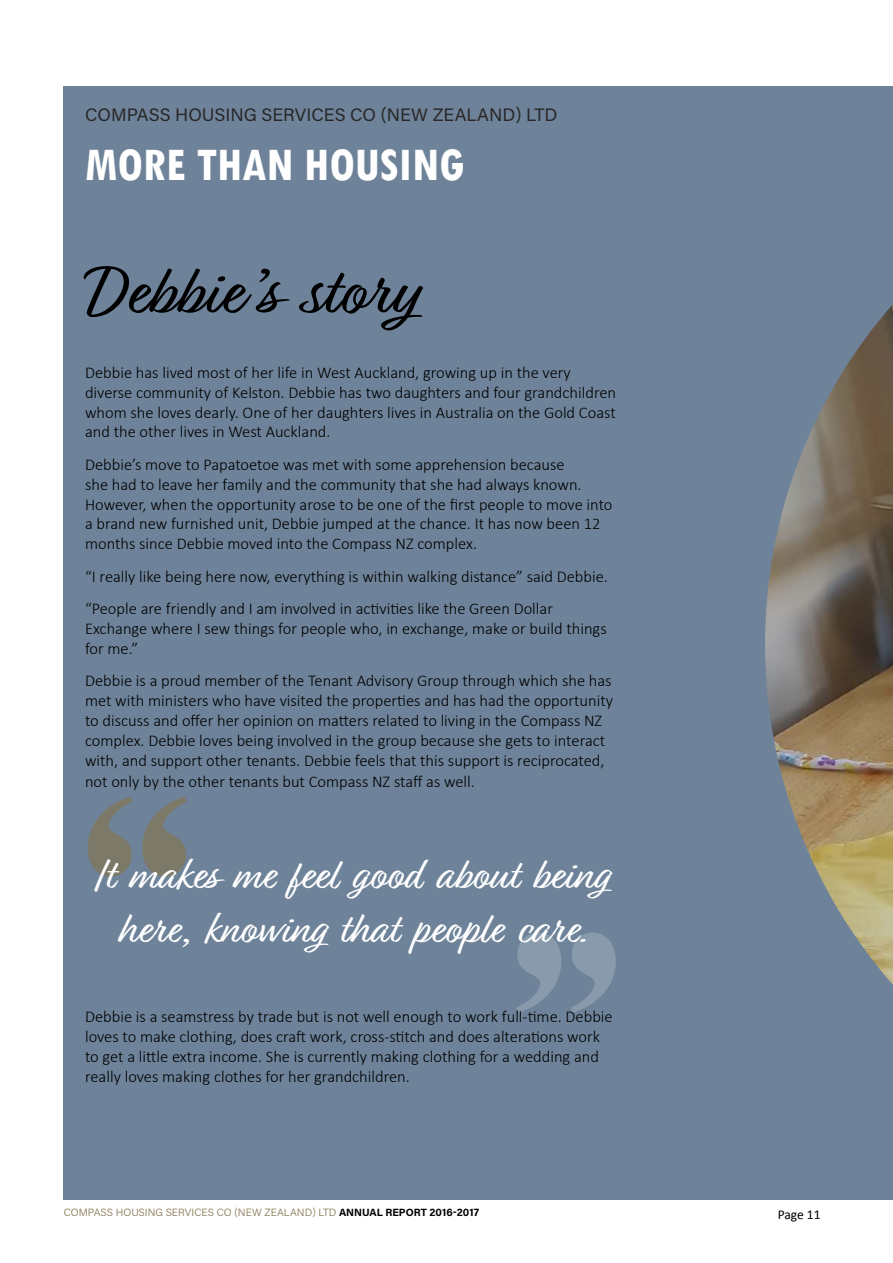
<style>
.page{position:relative;width:893px;height:1263px;background:#fff}
.page>*{position:absolute;margin:0;border:0;box-sizing:border-box;transform-origin:0 0}
.t1{font:291.3px "Engravers";color:#857551}
.t2{font:291.3px "Engravers";color:#fff}
.t3{font:72px "Relation";color:#000}
.t4{font:700 condensed 49.5px "Tw Cen";color:#fff}
.t5{font:45px "Relation";color:#fff}
.t6{font:18px "Acumin Pro";letter-spacing:.005em;color:#292829}
.t7{font:300 16.5px/19.8px "Calibri";color:#000}
.t8{font:13.5px "Calibri";letter-spacing:-.005em;color:#000}
.t9{font:300 10.5px "Acumin Pro";letter-spacing:.005em;color:#857551}
.s1{font-weight:700;color:#000}
</style>
<div class="page">
<div style="left:64px;top:86px;width:829px;height:1113px;background:#6e8399"></div>
<img style="left:765px;top:304px;width:128px;height:681px">
<p class="t6" style="left:85px;top:102px;width:474px">COMPASS HOUSING SERVICES CO (NEW ZEALAND) LTD</p>
<h3 class="t4" style="left:85px;top:135px;width:381px">MORE THAN HOUSING</h3>
<h2 class="t3" style="left:85px;top:251px;width:333px">Debbie’s story</h2>
<p class="t7" style="left:85px;top:362px;width:533px">Debbie has lived most of her life in West Auckland, growing up in the very diverse community of Kelston. Debbie has two daughters and four grandchildren whom she loves dearly. One of her daughters lives in Australia on the Gold Coast and the other lives in West Auckland.</p>
<p class="t7" style="left:85px;top:454px;width:529px">Debbie’s move to Papatoetoe was met with some apprehension because<br>she had to leave her family and the community that she had always known.<br>However, when the opportunity arose to be one of the first people to move into a brand new furnished unit, Debbie jumped at the chance. It has now been 12 months since Debbie moved into the Compass NZ complex.</p>
<p class="t7" style="left:85px;top:560px;width:524px;line-height:32.5px">“I really like being here now, everything is within walking distance” said Debbie. “People are friendly and I am involved in activities like the Green Dollar</p>
<p class="t7" style="left:85px;top:618px;width:523px">Exchange where I sew things for people who, in exchange, make or build things for me.”</p>
<p class="t7" style="left:85px;top:671px;width:529px">Debbie is a proud member of the Tenant Advisory Group through which she has met with ministers who have visited the properties and has had the opportunity to discuss and offer her opinion on matters related to living in the Compass NZ complex. Debbie loves being involved in the group because she gets to interact with, and support other tenants. Debbie feels that this support is reciprocated,</p>
<p class="t7" style="left:85px;top:772px;width:391px">not only by the other tenants but Compass NZ staff as well.</p>
<h1 class="t1" style="left:50px;top:726px;width:175px">“</h1>
<h3 class="t5" style="left:95px;top:849px;width:514px">It makes me feel good about being</h3>
<h1 class="t2" style="left:654px;top:1083px;width:175px;rotate:-180deg">“</h1>
<h3 class="t5" style="left:116px;top:903px;width:473px">here, knowing that people care.</h3>
<p class="t7" style="left:85px;top:1007px;width:529px">Debbie is a seamstress by trade but is not well enough to work full-time. Debbie loves to make clothing, does craft work, cross-stitch and does alterations work to get a little extra income. She is currently making clothing for a wedding and</p>
<p class="t7" style="left:85px;top:1066px;width:326px">really loves making clothes for her grandchildren.</p>
<p class="t9" style="left:64px;top:1205px;width:417px">COMPASS HOUSING SERVICES CO (NEW ZEALAND) LTD <span class="s1">ANNUAL REPORT 2016-2017</span></p>
<p class="t8" style="left:778px;top:1206px;width:44px">Page 11</p>
</div>
